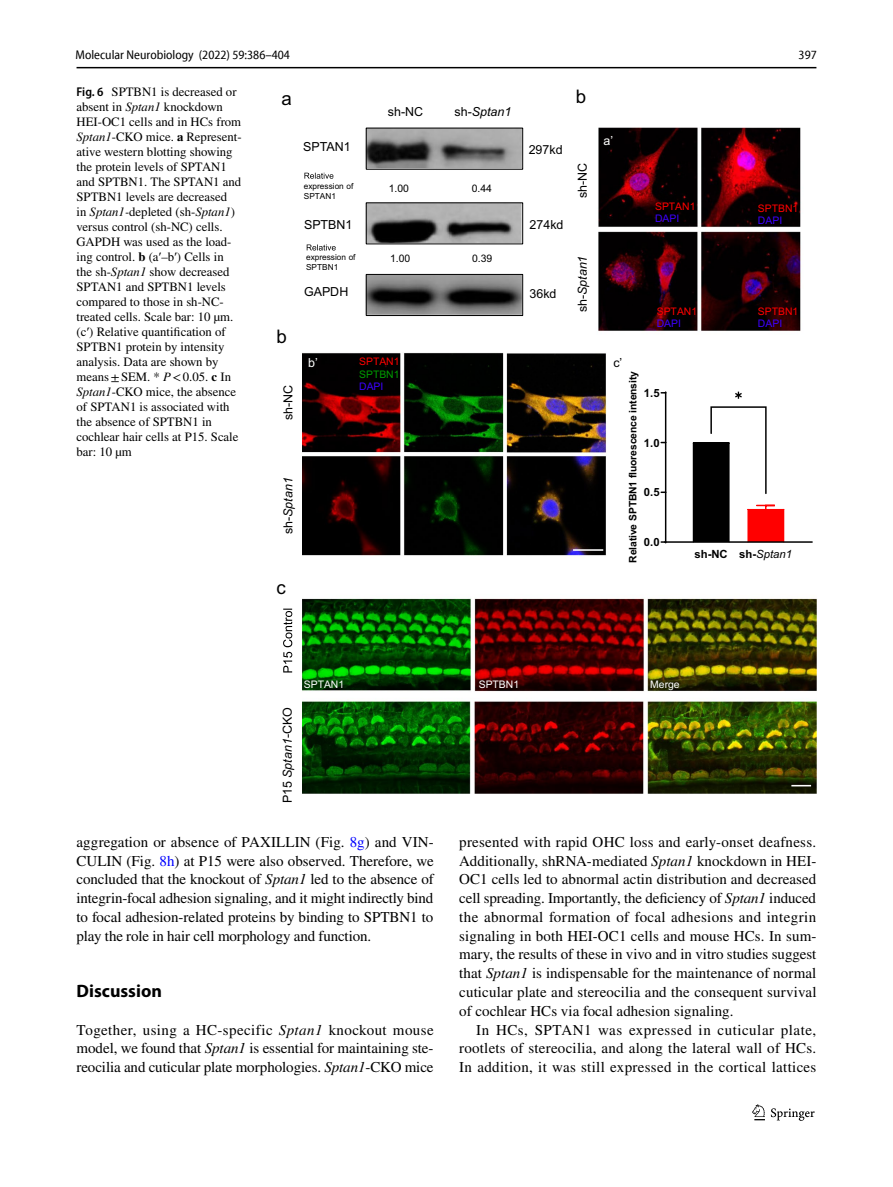
<style>
.page{position:relative;width:893px;height:1187px;background:#fff}
.page>*{position:absolute;margin:0;border:0;box-sizing:border-box;transform-origin:0 0}
.t1{font:18.75px "Arial 8";color:#000}
.t2{font:700 18px "Myriad Pro";color:#000}
.t3{font:15px/18.8px "STIX";letter-spacing:-.005em;color:#000;text-align:justify}
.t4{font:12.75px/15px "STIX";color:#000}
.t5{font:semi-condensed 12.75px "Myriad Pro Unic";color:#000}
.t6{font:12.45px "Arial 8";color:#000}
.t7{font:12.45px "Arial Italic 5";color:#000}
.t8{font:12.45px "Arial 8";color:#fff}
.t9{font:11.25px "Arial Bold 6";color:#000}
.t10{font:10.35px "Arial Bold 6";letter-spacing:-.015em;color:#000}
.t11{font:10.35px "Arial 8";color:#f00}
.t12{font:10.35px "Arial 8";color:#3c00fd}
.t13{font:10.35px "Arial 8";color:#fff}
.t14{font:10.35px "Arial 8";color:#000}
.t15{font:10.35px "Arial 8";color:#009b00}
.t16{font:8.25px/9.9px "Arial 8";color:#000}
.s1{font-family:"Myriad Pro";font-weight:600;font-stretch:semi-condensed}
.s2{font-style:italic}
.s3{font-weight:700}
.s4{font-family:"Times New Roman"}
.s5{font-family:"Arial 8"}
.s6{font-family:"Arial Italic 5"}
.s7{color:#00f}
</style>
<div class="page">
<hr style="left:77px;top:67px;width:739px;height:1px;background:#000">
<img style="left:302px;top:128px;width:514px;height:665px">
<svg style="left:365px;top:202px;width:158px;height:114px"></svg>
<svg style="left:304px;top:173px;width:29px;height:6px"></svg>
<svg style="left:307px;top:244px;width:29px;height:6px"></svg>
<svg style="left:283px;top:608px;width:9px;height:64px"></svg>
<hr style="left:791px;top:784px;width:20px;height:2px;background:#fff">
<hr style="left:573px;top:549px;width:30px;height:1px;background:#fff">
<hr style="left:665px;top:541px;width:147px;height:1px;background:#000">
<hr style="left:665px;top:392px;width:1px;height:150px;background:#000">
<svg style="left:692px;top:405px;width:93px;height:137px"></svg>
<svg style="left:735px;top:391px;width:7px;height:8px"></svg>
<svg style="left:752px;top:1104px;width:13px;height:16px"></svg>
<svg style="left:771px;top:1108px;width:44px;height:12px"></svg>
<p class="t5" style="left:76px;top:50px;width:216px">Molecular Neurobiology (2022) 59:386–404</p>
<p class="t5" style="left:799px;top:50px;width:20px">397</p>
<p class="t4" style="left:77px;top:85px;width:167px"><span class="s1">Fig. 6</span> SPTBN1 is decreased or absent in <span class="s2">Sptan1</span> knockdown<br>HEI-OC1 cells and in HCs from<br><span class="s2">Sptan1</span>-CKO mice. <span class="s3">a</span> Represent&shy;ative western blotting showing the protein levels of SPTAN1 and SPTBN1. The SPTAN1 and<br>SPTBN1 levels are decreased<br>in <span class="s2">Sptan1-</span>depleted (sh-<span class="s2">Sptan1</span>) versus control (sh-NC) cells.<br>GAPDH was used as the load&shy;ing control. <span class="s3">b</span> (a<span class="s4">′</span>–b<span class="s4">′</span>) Cells in the sh-<span class="s2">Sptan1</span> show decreased<br>SPTAN1 and SPTBN1 levels compared to those in sh-NC&shy;treated cells. Scale bar: 10 µm. (c<span class="s4">′</span>) Relative quantification of<br>SPTBN1 protein by intensity analysis. Data are shown by means±SEM. * <span class="s2">P</span>&lt;0.05. <span class="s3">c</span> In<br><span class="s2">Sptan1</span>-CKO mice, the absence of SPTAN1 is associated with the absence of SPTBN1 in cochlear hair cells at P15. Scale bar: 10 µm</p>
<p class="t1" style="left:281px;top:88px;width:12px">a</p>
<p class="t1" style="left:276px;top:326px;width:12px">b</p>
<p class="t6" style="left:281px;top:420px;width:37px;rotate:-90deg">sh-NC</p>
<p class="t7" style="left:281px;top:534px;width:58px;rotate:-90deg"><span class="s5">sh-</span>Sptan1</p>
<p class="t1" style="left:276px;top:576px;width:11px">c</p>
<p class="t6" style="left:388px;top:105px;width:37px">sh-NC</p>
<p class="t7" style="left:454px;top:105px;width:58px"><span class="s5">sh-</span>Sptan1</p>
<p class="t6" style="left:303px;top:139px;width:49px">SPTAN1</p>
<p class="t6" style="left:529px;top:142px;width:35px">297kd</p>
<p class="t16" style="left:304px;top:181px;width:51px">expression of<br>SPTAN1</p>
<p class="t6" style="left:304px;top:218px;width:50px">SPTBN1</p>
<p class="t14" style="left:389px;top:182px;width:22px">1.00</p>
<p class="t14" style="left:472px;top:182px;width:22px">0.44</p>
<p class="t16" style="left:306px;top:252px;width:51px">expression of</p>
<p class="t14" style="left:390px;top:252px;width:22px">1.00</p>
<p class="t14" style="left:472px;top:252px;width:22px">0.39</p>
<p class="t16" style="left:306px;top:262px;width:34px">SPTBN1</p>
<p class="t6" style="left:304px;top:284px;width:46px">GAPDH</p>
<p class="t6" style="left:530px;top:218px;width:35px">274kd</p>
<p class="t6" style="left:530px;top:287px;width:28px">36kd</p>
<p class="t1" style="left:576px;top:85px;width:12px">b</p>
<p class="t6" style="left:575px;top:198px;width:37px;rotate:-90deg">sh-NC</p>
<p class="t7" style="left:575px;top:312px;width:58px;rotate:-90deg"><span class="s5">sh-</span>Sptan1</p>
<p class="t8" style="left:603px;top:133px;width:11px">a’</p>
<p class="t11" style="left:655px;top:200px;width:42px">SPTAN1</p>
<p class="t12" style="left:655px;top:212px;width:26px">DAPI</p>
<p class="t11" style="left:657px;top:305px;width:42px">SPTAN1</p>
<p class="t12" style="left:657px;top:318px;width:26px">DAPI</p>
<p class="t11" style="left:758px;top:202px;width:42px">SPTBN1</p>
<p class="t12" style="left:758px;top:214px;width:26px">DAPI</p>
<p class="t11" style="left:758px;top:305px;width:42px">SPTBN1</p>
<p class="t12" style="left:758px;top:318px;width:26px">DAPI</p>
<p class="t11" style="left:359px;top:355px;width:42px">SPTAN1</p>
<p class="t15" style="left:359px;top:368px;width:42px">SPTBN1</p>
<p class="t12" style="left:359px;top:380px;width:26px">DAPI</p>
<p class="t8" style="left:308px;top:355px;width:11px">b’</p>
<p class="t6" style="left:613px;top:355px;width:10px">c’</p>
<p class="t10" style="left:627px;top:562px;width:193px;rotate:-90deg">Relative SPTBN1 fluorescence intensity</p>
<p class="t9" style="left:644px;top:386px;width:17px">1.5</p>
<p class="t9" style="left:644px;top:436px;width:17px">1.0</p>
<p class="t9" style="left:644px;top:486px;width:17px">0.5</p>
<p class="t9" style="left:644px;top:535px;width:17px">0.0</p>
<p class="t9" style="left:694px;top:548px;width:99px">sh-NC sh-<span class="s6">Sptan1</span></p>
<p class="t6" style="left:280px;top:803px;width:98px;rotate:-90deg">P15 <span class="s6">Sptan1</span>-CKO</p>
<p class="t13" style="left:304px;top:678px;width:42px">SPTAN1</p>
<p class="t13" style="left:479px;top:678px;width:42px">SPTBN1</p>
<p class="t13" style="left:650px;top:678px;width:31px">Merge</p>
<p class="t3" style="left:77px;top:833px;width:359px">aggregation or absence of PAXILLIN (Fig. <span class="s7">8g</span>) and VIN-CULIN (Fig. <span class="s7">8h</span>) at P15 were also observed. Therefore, we concluded that the knockout of <span class="s2">Sptan1</span> led to the absence of integrin-focal adhesion signaling, and it might indirectly bind to focal adhesion-related proteins by binding to SPTBN1 to play the role in hair cell morphology and function.</p>
<p class="t2" style="left:77px;top:979px;width:87px">Discussion</p>
<p class="t3" style="left:77px;top:1021px;width:359px">Together, using a HC-specific <span class="s2">Sptan1</span> knockout mouse model, we found that <span class="s2">Sptan1</span> is essential for maintaining ste&shy;reocilia and cuticular plate morphologies. <span class="s2">Sptan1</span>-CKO mice</p>
<p class="t3" style="left:459px;top:833px;width:359px">presented with rapid OHC loss and early-onset deafness.<br>Additionally, shRNA-mediated <span class="s2">Sptan1</span> knockdown in HEI-OC1 cells led to abnormal actin distribution and decreased cell spreading. Importantly, the deficiency of <span class="s2">Sptan1</span> induced the abnormal formation of focal adhesions and integrin signaling in both HEI-OC1 cells and mouse HCs. In sum&shy;mary, the results of these in vivo and in vitro studies suggest that <span class="s2">Sptan1</span> is indispensable for the maintenance of normal cuticular plate and stereocilia and the consequent survival of cochlear HCs via focal adhesion signaling.</p>
<p class="t3" style="left:459px;top:1021px;width:359px;text-indent:17px">In HCs, SPTAN1 was expressed in cuticular plate, rootlets of stereocilia, and along the lateral wall of HCs.<br>In addition, it was still expressed in the cortical lattices</p>
</div>
